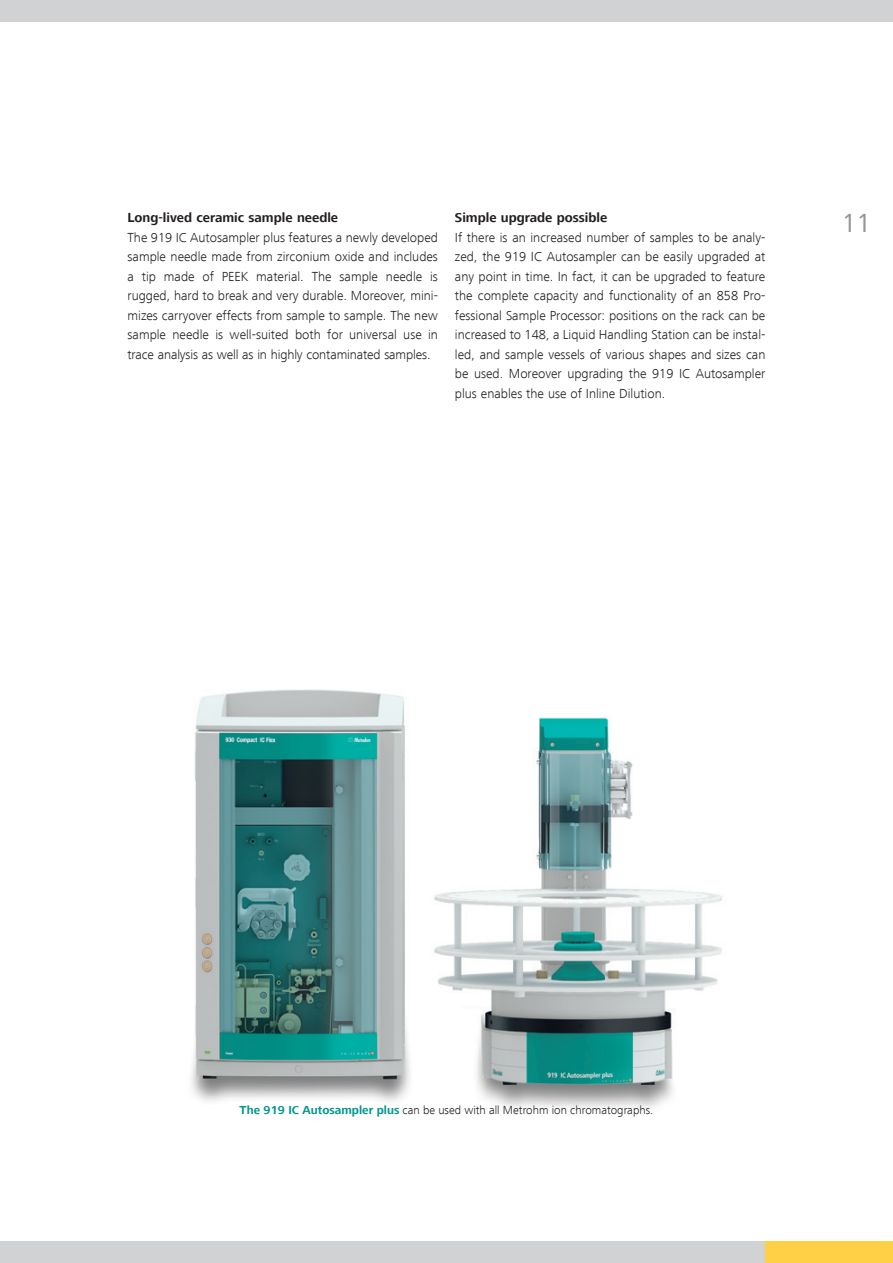
<style>
.page{position:relative;width:893px;height:1263px;background:#fff}
.page>*{position:absolute;margin:0;border:0;box-sizing:border-box;transform-origin:0 0}
.t1{font:27px "Frutiger Next LT";color:#939598}
.t2{font:300 13.5px/19.5px "Frutiger Next LT";letter-spacing:-.005em;color:#231f20;text-align:justify}
.t3{font:700 13.5px "Frutiger Next LT";color:#231f20}
.t4{font:300 12px "Frutiger Next LT";color:#231f20}
.s1{font-weight:700;color:#00968f}
</style>
<div class="page">
<div style="left:0;top:1242px;width:893px;height:21px;background:#d1d2d4"></div>
<div style="left:0;top:0;width:893px;height:21px;background:#d1d2d4"></div>
<img style="left:191px;top:689px;width:531px;height:419px">
<div style="left:765px;top:1242px;width:128px;height:21px;background:#ffcf45"></div>
<p class="t3" style="left:128px;top:210px;width:212px">Long-lived ceramic sample needle</p>
<p class="t2" style="left:128px;top:228px;width:312px">The 919 IC Autosampler plus features a newly developed sample needle made from zirconium oxide and includes a tip made of PEEK material. The sample needle is rugged, hard to break and very durable. Moreover, mini&shy;mizes carryover effects from sample to sample. The new sample needle is well-suited both for universal use in trace analysis as well as in highly contaminated samples.</p>
<p class="t3" style="left:455px;top:210px;width:154px">Simple upgrade possible</p>
<p class="t2" style="left:455px;top:228px;width:312px">If there is an increased number of samples to be analy&shy;zed, the 919 IC Autosampler can be easily upgraded at any point in time. In fact, it can be upgraded to feature the complete capacity and functionality of an 858 Pro&shy;fessional Sample Processor: positions on the rack can be increased to 148, a Liquid Handling Station can be instal&shy;led, and sample vessels of various shapes and sizes can be used. Moreover upgrading the 919 IC Autosampler plus enables the use of Inline Dilution.</p>
<h1 class="t1" style="left:842px;top:208px;width:31px">11</h1>
<p class="t4" style="left:240px;top:1104px;width:415px"><span class="s1">The 919 IC Autosampler plus</span> can be used with all Metrohm ion chromatographs.</p>
</div>
